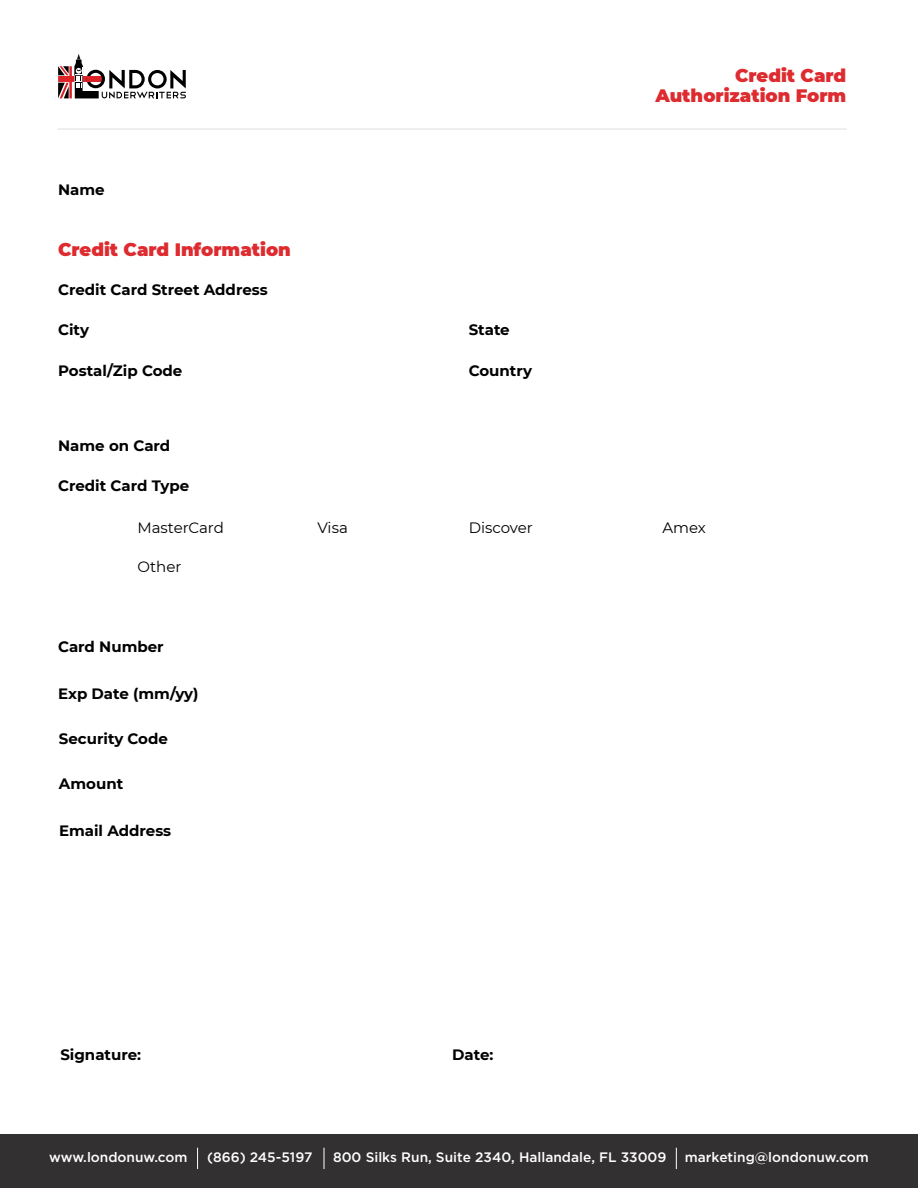
<style>
.page{position:relative;width:918px;height:1188px;background:#fff}
.page>*{position:absolute;margin:0;border:0;box-sizing:border-box;transform-origin:0 0}
.t1{font:900 18px/19.5px "Montserrat";color:#de2b2f;text-align:right}
.t2{font:700 15px "Montserrat";color:#000}
.t3{font:15px "Montserrat";color:#000}
.t4{font:500 13.65px "Gotham";color:#fff}
.t5{font:500 13.2px "Gotham";color:#fff}
.s1{font-size:13.65px}
</style>
<div class="page">
<div style="left:0;top:1134px;width:918px;height:54px;background:#323031"></div>
<svg style="left:58px;top:53px;width:128px;height:45px"></svg>
<hr style="left:58px;top:128px;width:788px;height:2px;background:#d1d1d1">
<svg style="left:197px;top:1148px;width:1px;height:21px"></svg>
<svg style="left:324px;top:1148px;width:1px;height:21px"></svg>
<svg style="left:676px;top:1148px;width:1px;height:21px"></svg>
<p class="t1" style="left:655px;top:65px;width:192px">Credit Card<br>Authorization Form</p>
<p class="t2" style="left:58px;top:179px;width:48px">Name</p>
<p class="t1" style="left:58px;top:239px;width:234px">Credit Card Information</p>
<p class="t2" style="left:58px;top:279px;width:211px">Credit Card Street Address</p>
<p class="t2" style="left:58px;top:318px;width:32px">City</p>
<p class="t2" style="left:58px;top:360px;width:126px">Postal/Zip Code</p>
<p class="t2" style="left:58px;top:435px;width:114px">Name on Card</p>
<p class="t2" style="left:58px;top:474px;width:133px">Credit Card Type</p>
<p class="t3" style="left:137px;top:517px;width:88px">MasterCard</p>
<p class="t3" style="left:137px;top:556px;width:46px">Other</p>
<p class="t2" style="left:469px;top:318px;width:43px">State</p>
<p class="t2" style="left:469px;top:360px;width:65px">Country</p>
<p class="t3" style="left:317px;top:517px;width:32px">Visa</p>
<p class="t3" style="left:469px;top:517px;width:66px">Discover</p>
<p class="t3" style="left:662px;top:517px;width:45px">Amex</p>
<p class="t2" style="left:58px;top:636px;width:107px">Card Number</p>
<p class="t2" style="left:58px;top:682px;width:142px">Exp Date (mm/yy)</p>
<p class="t2" style="left:59px;top:728px;width:111px">Security Code</p>
<p class="t2" style="left:59px;top:773px;width:66px">Amount</p>
<p class="t2" style="left:59px;top:819px;width:114px">Email Address</p>
<p class="t2" style="left:60px;top:1044px;width:82px">Signature:</p>
<p class="t2" style="left:452px;top:1044px;width:43px">Date:</p>
<p class="t4" style="left:49px;top:1148px;width:140px">www.londonuw.com</p>
<p class="t4" style="left:333px;top:1148px;width:335px">800 Silks Run, Suite 2340, Hallandale, FL 33009</p>
<p class="t5" style="left:207px;top:1149px;width:663px"><span class="s1">(866) 245-5197</span> 18851 N.E. 29th Avenue, Suite 406, Aventura, FL 33180 <span class="s1">marketing@londonuw.com</span></p>
<p class="t5" style="left:44px;top:1149px;width:135px">www.londonuw.com</p>
<p class="t5" style="left:196px;top:1149px;width:103px">(866) 245-5197</p>
<p class="t5" style="left:697px;top:1149px;width:179px">marketing@londonuw.com</p>
</div>
